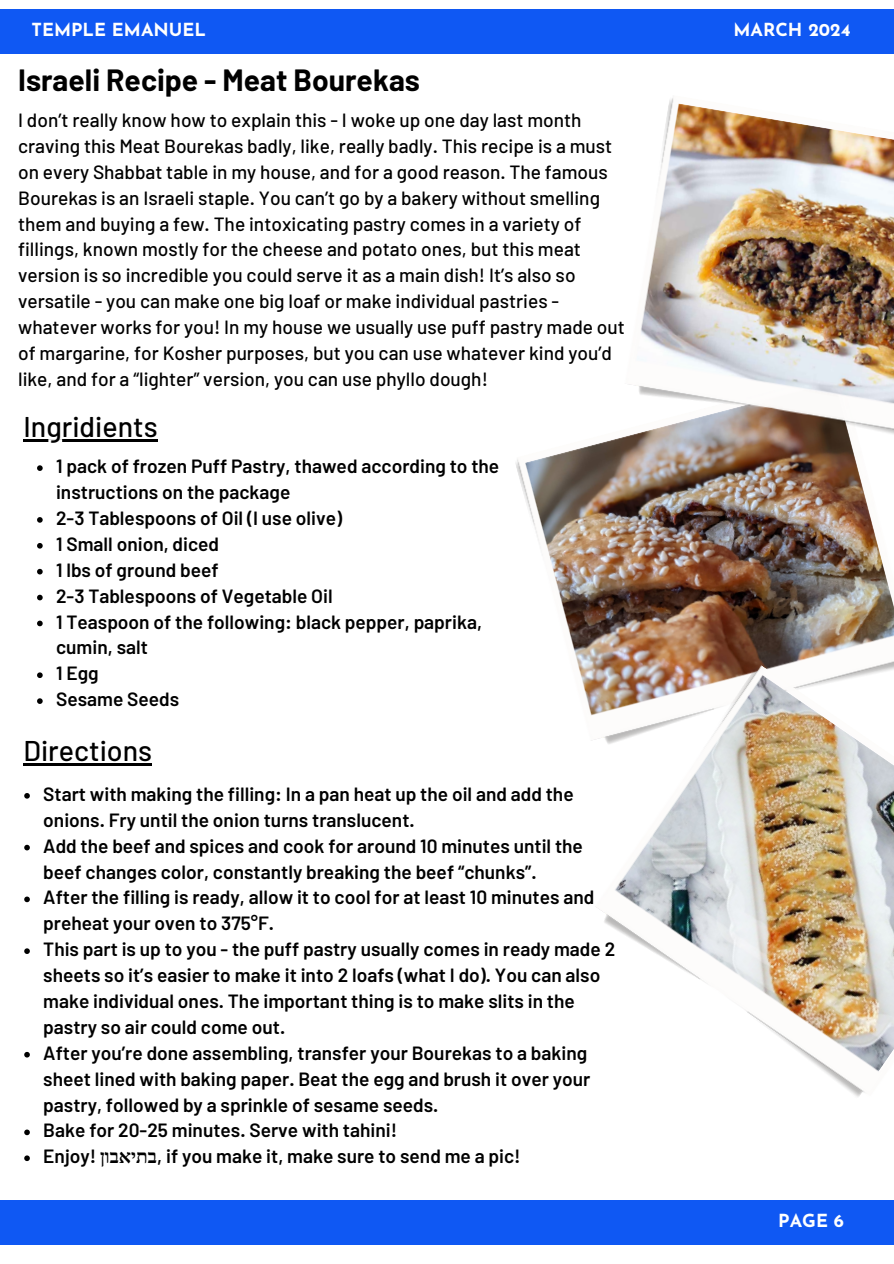
<style>
.page{position:relative;width:894px;height:1264px;background:#fff}
.page>*{position:absolute;margin:0;border:0;box-sizing:border-box;transform-origin:0 0}
.t1{font:700 30px "Barlow";color:#000}
.t2{font:500 28.5px "Barlow";color:#000}
.t3{font:600 19.2px/25.8px "Barlow";color:#000}
.t4{font:500 19.2px/25.8px "Barlow";color:#000}
.t5{font:700 18px "Josefin Sans";color:#fff}
.s1{font-family:"Liberation Serif";font-weight:700}
</style>
<div class="page">
<div style="left:0;top:9px;width:893px;height:45px;background:#0f58f3"></div>
<div style="left:0;top:1199px;width:893px;height:45px;background:#0f58f3"></div>
<img style="left:515px;top:438px;width:378px;height:257px">
<img style="left:619px;top:98px;width:274px;height:352px">
<img style="left:586px;top:663px;width:307px;height:434px">
<svg style="left:24px;top:793px;width:6px;height:5px"></svg>
<svg style="left:24px;top:844px;width:6px;height:6px"></svg>
<svg style="left:24px;top:896px;width:6px;height:6px"></svg>
<svg style="left:24px;top:948px;width:6px;height:6px"></svg>
<svg style="left:24px;top:1051px;width:6px;height:6px"></svg>
<svg style="left:24px;top:1129px;width:6px;height:6px"></svg>
<svg style="left:24px;top:1155px;width:6px;height:6px"></svg>
<svg style="left:37px;top:465px;width:6px;height:6px"></svg>
<svg style="left:37px;top:517px;width:6px;height:5px"></svg>
<svg style="left:37px;top:543px;width:6px;height:5px"></svg>
<svg style="left:37px;top:569px;width:6px;height:5px"></svg>
<svg style="left:37px;top:594px;width:6px;height:6px"></svg>
<svg style="left:37px;top:620px;width:6px;height:6px"></svg>
<svg style="left:37px;top:672px;width:6px;height:6px"></svg>
<svg style="left:37px;top:698px;width:6px;height:6px"></svg>
<hr style="left:24px;top:763px;width:128px;height:3px;background:#000">
<hr style="left:24px;top:439px;width:134px;height:3px;background:#000">
<p class="t5" style="left:31px;top:23px;width:176px">TEMPLE EMANUEL</p>
<p class="t5" style="left:733px;top:23px;width:119px">MARCH 2024</p>
<h1 class="t1" style="left:18px;top:61px;width:403px">Israeli Recipe - Meat Bourekas</h1>
<p class="t4" style="left:18px;top:106px;width:608px">I don’t really know how to explain this - I woke up one day last month craving this Meat Bourekas badly, like, really badly. This recipe is a must on every Shabbat table in my house, and for a good reason. The famous Bourekas is an Israeli staple. You can’t go by a bakery without smelling them and buying a few. The intoxicating pastry comes in a variety of fillings, known mostly for the cheese and potato ones, but this meat version is so incredible you could serve it as a main dish! It’s also so versatile - you can make one big loaf or make individual pastries - whatever works for you! In my house we usually use puff pastry made out of margarine, for Kosher purposes, but you can use whatever kind you’d like, and for a “lighter” version, you can use phyllo dough!</p>
<h2 class="t2" style="left:24px;top:409px;width:135px">Ingridients</h2>
<p class="t3" style="left:56px;top:452px;width:444px">1 pack of frozen Puff Pastry, thawed according to the instructions on the package<br>2-3 Tablespoons of Oil (I use olive)<br>1 Small onion, diced<br>1 lbs of ground beef<br>2-3 Tablespoons of Vegetable Oil<br>1 Teaspoon of the following: black pepper, paprika, cumin, salt<br>1 Egg<br>Sesame Seeds</p>
<h2 class="t2" style="left:24px;top:733px;width:130px">Directions</h2>
<p class="t3" style="left:43px;top:780px;width:573px">Start with making the filling: In a pan heat up the oil and add the onions. Fry until the onion turns translucent.<br>Add the beef and spices and cook for around 10 minutes until the beef changes color, constantly breaking the beef “chunks”.<br>After the filling is ready, allow it to cool for at least 10 minutes and preheat your oven to 375°F.<br>This part is up to you - the puff pastry usually comes in ready made 2 sheets so it’s easier to make it into 2 loafs (what I do). You can also make individual ones. The important thing is to make slits in the pastry so air could come out.<br>After you’re done assembling, transfer your Bourekas to a baking sheet lined with baking paper. Beat the egg and brush it over your pastry, followed by a sprinkle of sesame seeds.<br>Bake for 20-25 minutes. Serve with tahini!<br>Enjoy! <span class="s1">אבו ן תי ב</span>, if you make it, make sure to send me a pic!</p>
<p class="t5" style="left:778px;top:1212px;width:67px">PAGE 6</p>
</div>
